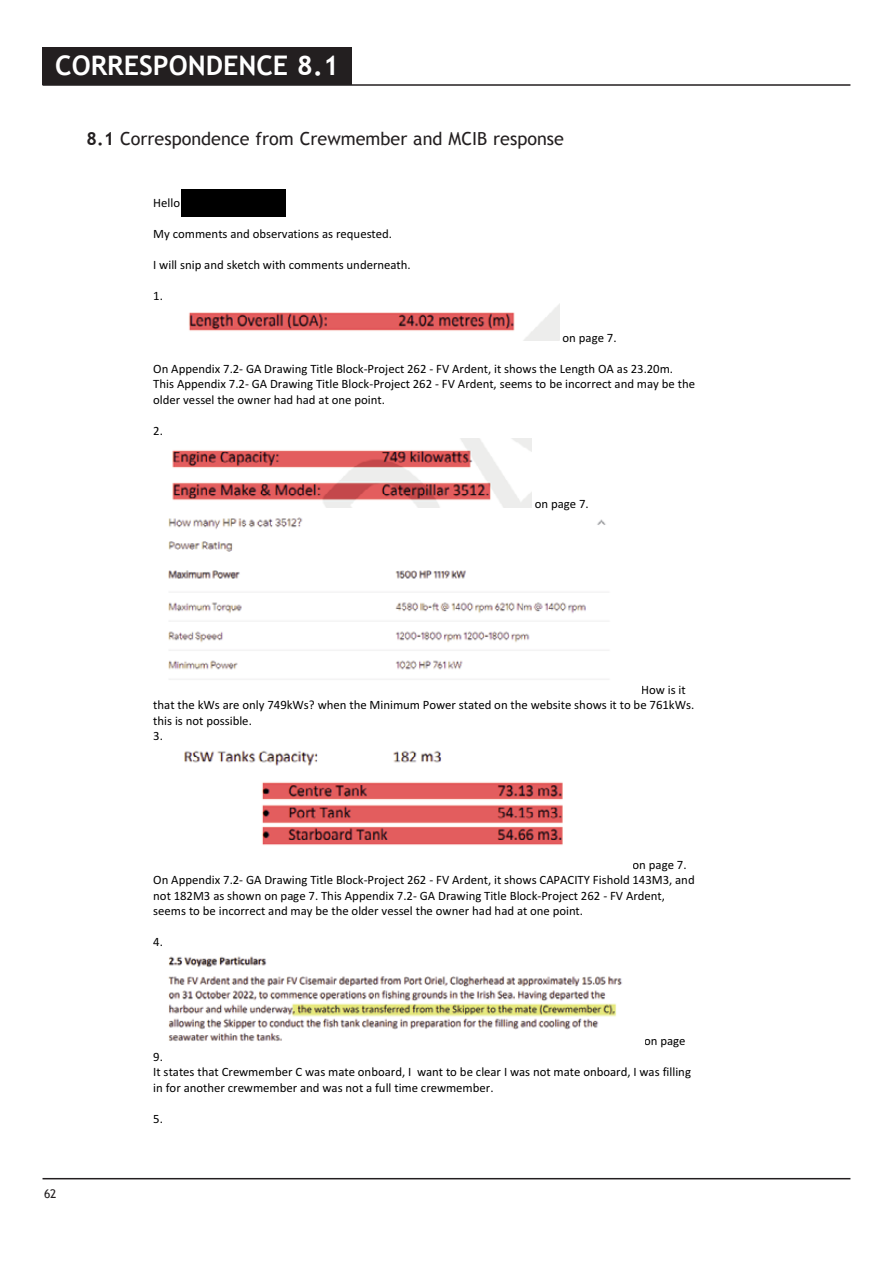
<style>
.page{position:relative;width:893px;height:1263px;background:#fff}
.page>*{position:absolute;margin:0;border:0;box-sizing:border-box;transform-origin:0 0}
.t1{font:700 27px "Trebuchet MS";color:#fff}
.t2{font:18px "Trebuchet MS";color:#231f20}
.t3{font:12.75px/15.5px "Calibri";color:#000}
.t4{font:12px "Trebuchet MS";color:#231f20}
.s1{font-weight:700}
</style>
<div class="page">
<hr style="left:43px;top:84px;width:807px;height:2px;background:#231f20">
<hr style="left:43px;top:1178px;width:807px;height:1px;background:#231f20">
<img style="left:189px;top:305px;width:370px;height:36px">
<img style="left:172px;top:438px;width:359px;height:70px">
<img style="left:168px;top:517px;width:441px;height:163px">
<img style="left:184px;top:750px;width:379px;height:95px">
<img style="left:168px;top:956px;width:454px;height:85px">
<div style="left:43px;top:47px;width:309px;height:38px;background:#231f20"></div>
<div style="left:181px;top:189px;width:104px;height:27px;background:#000"></div>
<p class="t1" style="left:55px;top:50px;width:285px">CORRESPONDENCE 8.1</p>
<p class="t2" style="left:87px;top:128px;width:479px"><span class="s1">8.1</span> Correspondence from Crewmember and MCIB response</p>
<p class="t3" style="left:153px;top:196px;width:28px">Hello</p>
<p class="t3" style="left:153px;top:227px;width:240px">My comments and observations as requested.</p>
<p class="t3" style="left:153px;top:258px;width:259px">I will snip and sketch with comments underneath.</p>
<p class="t3" style="left:153px;top:289px;width:11px">1.</p>
<p class="t3" style="left:562px;top:331px;width:56px">on page 7.</p>
<p class="t3" style="left:153px;top:362px;width:543px">On Appendix 7.2- GA Drawing Title Block-Project 262 - FV Ardent, it shows the Length OA as 23.20m.<br>This Appendix 7.2- GA Drawing Title Block-Project 262 - FV Ardent, seems to be incorrect and may be the older vessel the owner had had at one point.</p>
<p class="t3" style="left:153px;top:424px;width:11px">2.</p>
<p class="t3" style="left:535px;top:497px;width:56px">on page 7.</p>
<p class="t3" style="left:153px;top:683px;width:542px;text-indent:488px">How is it that the kWs are only 749kWs? when the Minimum Power stated on the website shows it to be 761kWs. this is not possible.<br>3.</p>
<p class="t3" style="left:153px;top:858px;width:543px;text-indent:479px">on page 7.<br>On Appendix 7.2- GA Drawing Title Block-Project 262 - FV Ardent, it shows CAPACITY Fishold 143M3, and not 182M3 as shown on page 7. This Appendix 7.2- GA Drawing Title Block-Project 262 - FV Ardent, seems to be incorrect and may be the older vessel the owner had had at one point.</p>
<p class="t3" style="left:153px;top:935px;width:11px">4.</p>
<p class="t4" style="left:44px;top:1186px;width:14px">62</p>
<p class="t3" style="left:644px;top:1034px;width:43px">on page</p>
<p class="t3" style="left:153px;top:1050px;width:539px">9.<br>It states that Crewmember C was mate onboard, I want to be clear I was not mate onboard, I was filling in for another crewmember and was not a full time crewmember.</p>
<p class="t3" style="left:153px;top:1112px;width:11px">5.</p>
</div>
